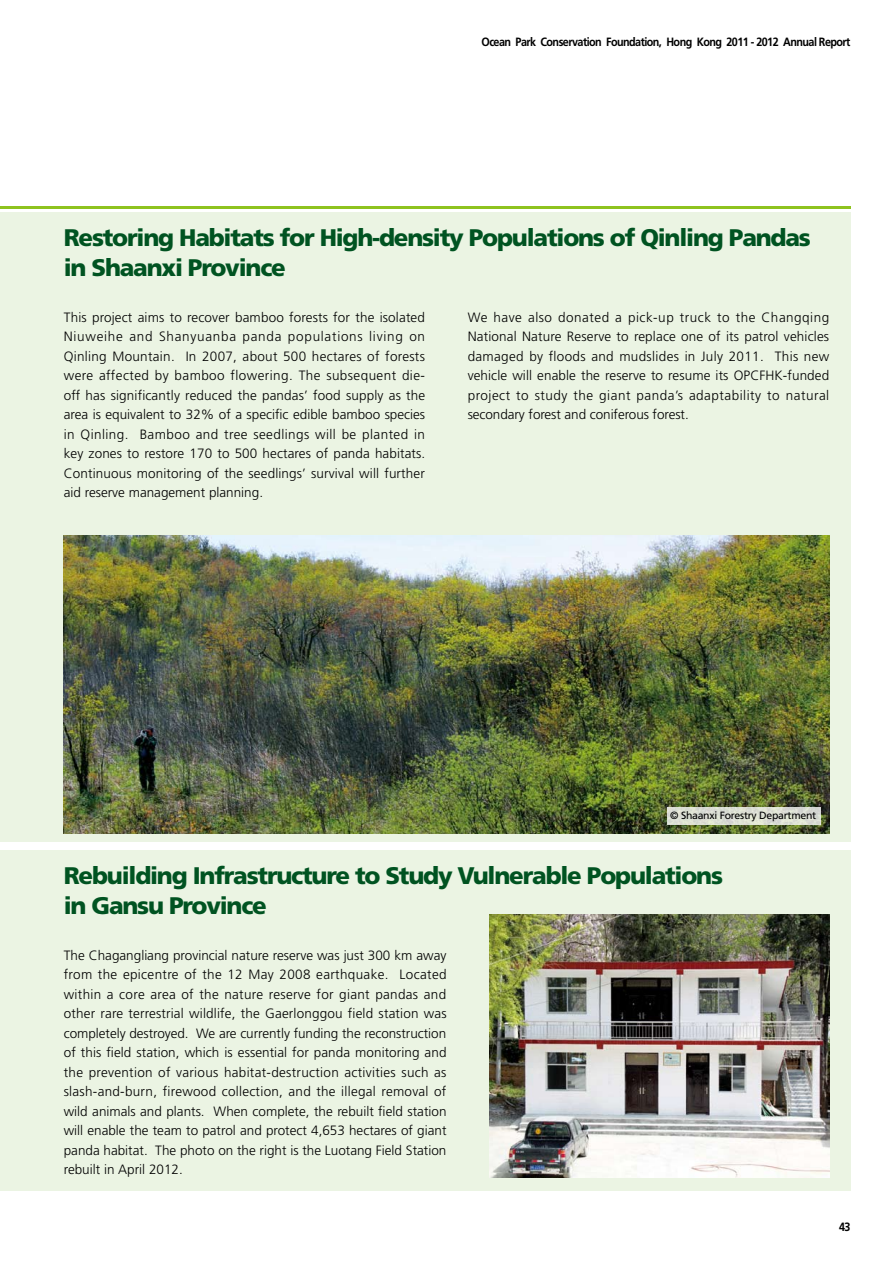
<style>
.page{position:relative;width:893px;height:1263px;background:#fff}
.page>*{position:absolute;margin:0;border:0;box-sizing:border-box;transform-origin:0 0}
.t1{font:900 24px/30px "Frutiger";letter-spacing:-.05em;color:#005321}
.t2{font:300 13.5px/19.5px "Frutiger";color:#000;text-align:justify}
.t3{font:700 12px "Frutiger";letter-spacing:-.05em;color:#000;scale:.9 1}
.t4{font:10.5px "Frutiger";letter-spacing:-.025em;color:#000}
</style>
<div class="page">
<div style="left:0;top:213px;width:850px;height:629px;background:#ebf4e3"></div>
<hr style="left:0;top:206px;width:850px;height:2px;background:#8ec31f">
<div style="left:0;top:850px;width:850px;height:341px;background:#ebf4e3"></div>
<img style="left:64px;top:536px;width:765px;height:297px">
<img style="left:489px;top:914px;width:340px;height:264px">
<div style="left:668px;top:808px;width:153px;height:17px;background:linear-gradient(to right,#dcdfd4,#dcded4)"></div>
<p class="t3" style="left:481px;top:35px;width:411px">Ocean Park Conservation Foundation, Hong Kong 2011 - 2012 Annual Report</p>
<h1 class="t1" style="left:64px;top:222px;width:749px">Restoring Habitats for High-density Populations of Qinling Pandas in Shaanxi Province</h1>
<p class="t2" style="left:64px;top:308px;width:363px">This project aims to recover bamboo forests for the isolated Niuweihe and Shanyuanba panda populations living on Qinling Mountain. In 2007, about 500 hectares of forests were affected by bamboo flowering. The subsequent die&shy;off has significantly reduced the pandas’ food supply as the area is equivalent to 32% of a specific edible bamboo species in Qinling. Bamboo and tree seedlings will be planted in key zones to restore 170 to 500 hectares of panda habitats.<br>Continuous monitoring of the seedlings’ survival will further aid reserve management planning.</p>
<p class="t2" style="left:468px;top:308px;width:363px">We have also donated a pick-up truck to the Changqing National Nature Reserve to replace one of its patrol vehicles damaged by floods and mudslides in July 2011. This new vehicle will enable the reserve to resume its OPCFHK-funded project to study the giant panda’s adaptability to natural secondary forest and coniferous forest.</p>
<p class="t4" style="left:670px;top:809px;width:148px">© Shaanxi Forestry Department</p>
<h1 class="t1" style="left:64px;top:860px;width:661px">Rebuilding Infrastructure to Study Vulnerable Populations in Gansu Province</h1>
<p class="t2" style="left:64px;top:945px;width:384px">The Chagangliang provincial nature reserve was just 300 km away from the epicentre of the 12 May 2008 earthquake. Located within a core area of the nature reserve for giant pandas and other rare terrestrial wildlife, the Gaerlonggou field station was completely destroyed. We are currently funding the reconstruction of this field station, which is essential for panda monitoring and the prevention of various habitat-destruction activities such as slash-and-burn, firewood collection, and the illegal removal of wild animals and plants. When complete, the rebuilt field station will enable the team to patrol and protect 4,653 hectares of giant panda habitat. The photo on the right is the Luotang Field Station rebuilt in April 2012.</p>
<p class="t3" style="left:839px;top:1219px;width:14px">43</p>
</div>
